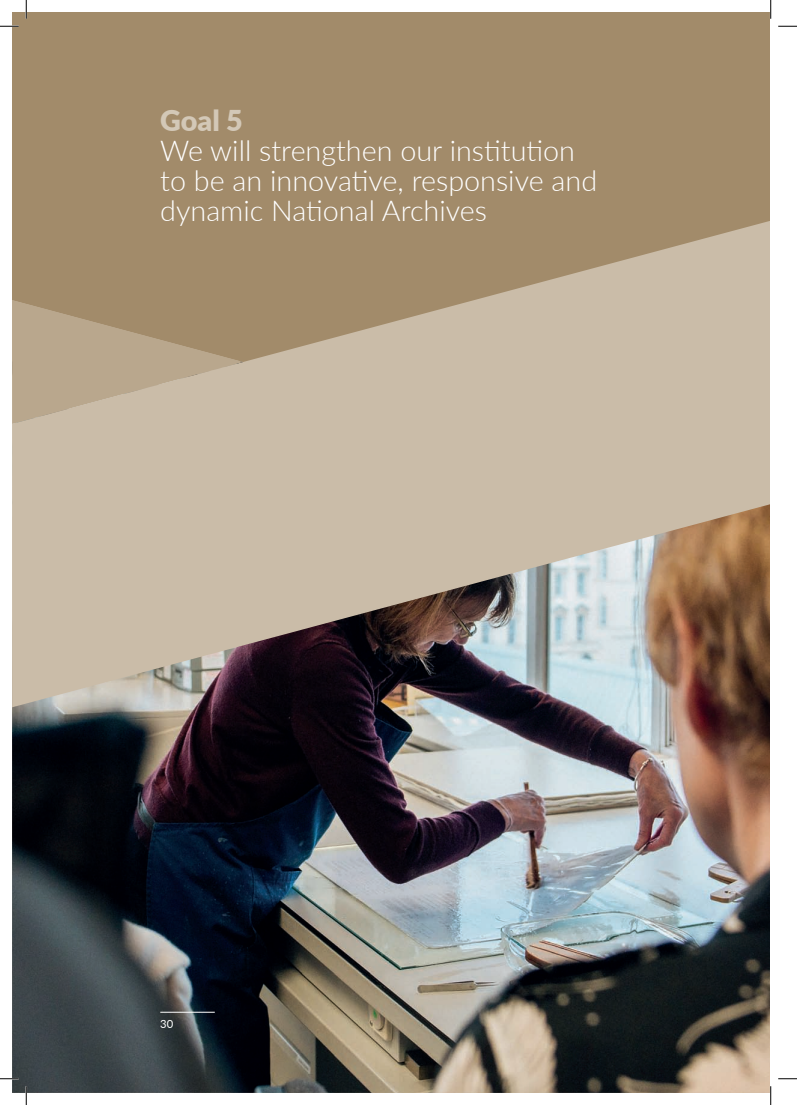
<style>
.page{position:relative;width:797px;height:1105px;background:#fff}
.page>*{position:absolute;margin:0;border:0;box-sizing:border-box;transform-origin:0 0}
.t1{font:300 28.75px/30px "Lato";color:#fff}
.t2{font:900 28.75px "Lato";color:#d3c8b7}
.t3{font:11.25px "Lato";color:#fff}
</style>
<div class="page">
<div style="left:12px;top:12px;width:758px;height:1081px;background:#a28b6a"></div>
<img style="left:12px;top:707px;width:758px;height:386px">
<svg style="left:12px;top:221px;width:758px;height:486px;fill:#cabca8"></svg>
<svg style="left:12px;top:300px;width:231px;height:124px"></svg>
<hr style="left:160px;top:1012px;width:55px;height:1px;background:#fff">
<svg style="left:0;top:25px;width:19px;height:2px"></svg>
<svg style="left:778px;top:25px;width:19px;height:2px"></svg>
<svg style="left:0;top:1078px;width:19px;height:1px"></svg>
<svg style="left:778px;top:1078px;width:19px;height:1px"></svg>
<svg style="left:25px;top:0;width:2px;height:19px"></svg>
<svg style="left:25px;top:1086px;width:2px;height:19px"></svg>
<svg style="left:770px;top:0;width:1px;height:19px"></svg>
<svg style="left:770px;top:1086px;width:1px;height:19px"></svg>
<p class="t2" style="left:160px;top:99px;width:84px">Goal 5</p>
<p class="t1" style="left:160px;top:134px;width:438px">We will strengthen our institution to be an innovative, responsive and dynamic National Archives</p>
<p class="t3" style="left:160px;top:1015px;width:15px">30</p>
</div>
